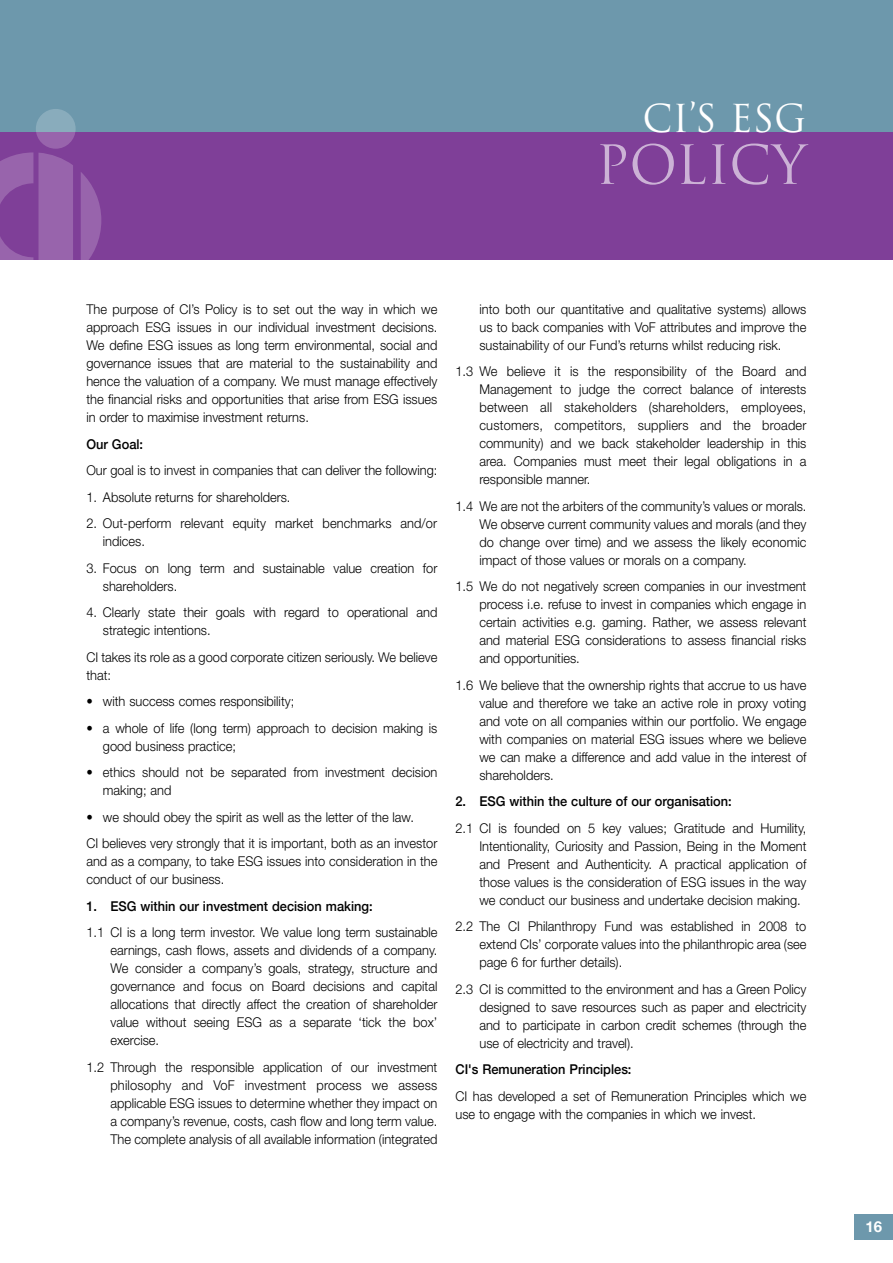
<style>
.page{position:relative;width:893px;height:1263px;background:#fff}
.page>*{position:absolute;margin:0;border:0;box-sizing:border-box;transform-origin:0 0}
.t1{font:52.5px "Trajan";color:#ccb2d6}
.t2{font:37.5px "Trajan";color:#fff}
.t3{font:700 15px "Helvetica Neue";color:#fff}
.t4{font:300 13.5px/18px "Helvetica Neue";color:#000;text-align:justify;scale:.95 1}
.t5{font:500 13.5px "Helvetica Neue";color:#000;scale:.95 1}
</style>
<div class="page">
<div style="left:855px;top:1214px;width:38px;height:25px;background:#6d98ac"></div>
<div style="left:0;top:132px;width:893px;height:127px;background:#7f3f98"></div>
<div style="left:0;top:0;width:893px;height:132px;background:#6d98ac"></div>
<div style="left:39px;top:153px;width:34px;height:106px;background:#9864ac"></div>
<svg style="left:36px;top:109px;width:40px;height:40px"></svg>
<svg style="left:0;top:152px;width:33px;height:107px"></svg>
<svg style="left:81px;top:172px;width:20px;height:87px"></svg>
<h2 class="t2" style="left:642px;top:95px;width:166px">CI’S ESG</h2>
<h1 class="t1" style="left:595px;top:133px;width:212px">POLICY</h1>
<p class="t4" style="left:86px;top:300px;width:371px">The purpose of CI’s Policy is to set out the way in which we approach ESG issues in our individual investment decisions.<br>We define ESG issues as long term environmental, social and governance issues that are material to the sustainability and hence the valuation of a company. We must manage effectively the financial risks and opportunities that arise from ESG issues in order to maximise investment returns.</p>
<p class="t5" style="left:86px;top:433px;width:61px">Our Goal:</p>
<p class="t4" style="left:86px;top:461px;width:371px">Our goal is to invest in companies that can deliver the following:</p>
<p class="t4" style="left:86px;top:487px;width:216px">1. Absolute returns for shareholders.</p>
<p class="t4" style="left:103px;top:514px;width:353px;text-indent:-16px">2. Out-perform relevant equity market benchmarks and/or indices.</p>
<p class="t4" style="left:103px;top:558px;width:354px;text-indent:-16px">3. Focus on long term and sustainable value creation for shareholders.</p>
<p class="t4" style="left:103px;top:603px;width:354px;text-indent:-16px">4. Clearly state their goals with regard to operational and strategic intentions.</p>
<p class="t4" style="left:86px;top:647px;width:371px">CI takes its role as a good corporate citizen seriously. We believe that:</p>
<p class="t4" style="left:86px;top:692px;width:220px">• with success comes responsibility;</p>
<p class="t4" style="left:103px;top:718px;width:354px;text-indent:-16px">• a whole of life (long term) approach to decision making is good business practice;</p>
<p class="t4" style="left:103px;top:763px;width:354px;text-indent:-16px">• ethics should not be separated from investment decision making; and</p>
<p class="t4" style="left:86px;top:803px;width:371px;line-height:26.5px">• we should obey the spirit as well as the letter of the law.<br>CI believes very strongly that it is important, both as an investor</p>
<p class="t4" style="left:86px;top:852px;width:371px">and as a company, to take ESG issues into consideration in the conduct of our business.</p>
<p class="t5" style="left:86px;top:895px;width:303px">1. ESG within our investment decision making:</p>
<p class="t4" style="left:110px;top:923px;width:346px;text-indent:-24px">1.1 CI is a long term investor. We value long term sustainable earnings, cash flows, assets and dividends of a company.<br>We consider a company’s goals, strategy, structure and governance and focus on Board decisions and capital allocations that directly affect the creation of shareholder value without seeing ESG as a separate ‘tick the box’ exercise.</p>
<p class="t4" style="left:110px;top:1057px;width:346px;text-indent:-24px">1.2 Through the responsible application of our investment philosophy and VoF investment process we assess applicable ESG issues to determine whether they impact on a company’s revenue, costs, cash flow and long term value.<br>The complete analysis of all available information (integrated</p>
<p class="t4" style="left:479px;top:300px;width:346px">into both our quantitative and qualitative systems) allows us to back companies with VoF attributes and improve the sustainability of our Fund’s returns whilst reducing risk.</p>
<p class="t4" style="left:479px;top:362px;width:346px;text-indent:-24px">1.3 We believe it is the responsibility of the Board and Management to judge the correct balance of interests between all stakeholders (shareholders, employees, customers, competitors, suppliers and the broader community) and we back stakeholder leadership in this area. Companies must meet their legal obligations in a responsible manner.</p>
<p class="t4" style="left:479px;top:497px;width:346px;text-indent:-24px">1.4 We are not the arbiters of the community’s values or morals.<br>We observe current community values and morals (and they do change over time) and we assess the likely economic impact of those values or morals on a company.</p>
<p class="t4" style="left:479px;top:577px;width:346px;text-indent:-24px">1.5 We do not negatively screen companies in our investment process i.e. refuse to invest in companies which engage in certain activities e.g. gaming. Rather, we assess relevant and material ESG considerations to assess financial risks and opportunities.</p>
<p class="t4" style="left:479px;top:676px;width:346px;text-indent:-24px">1.6 We believe that the ownership rights that accrue to us have value and therefore we take an active role in proxy voting and vote on all companies within our portfolio. We engage with companies on material ESG issues where we believe we can make a difference and add value in the interest of shareholders.</p>
<p class="t5" style="left:455px;top:791px;width:292px">2. ESG within the culture of our organisation:</p>
<p class="t4" style="left:479px;top:819px;width:346px;text-indent:-24px">2.1 CI is founded on 5 key values; Gratitude and Humility, Intentionality, Curiosity and Passion, Being in the Moment and Present and Authenticity. A practical application of those values is the consideration of ESG issues in the way we conduct our business and undertake decision making.</p>
<p class="t4" style="left:479px;top:917px;width:346px;text-indent:-24px">2.2 The CI Philanthropy Fund was established in 2008 to extend CIs’ corporate values into the philanthropic area (see page 6 for further details).</p>
<p class="t4" style="left:479px;top:980px;width:346px;text-indent:-24px">2.3 CI is committed to the environment and has a Green Policy designed to save resources such as paper and electricity and to participate in carbon credit schemes (through the use of electricity and travel).</p>
<p class="t5" style="left:455px;top:1059px;width:187px">CI's Remuneration Principles:</p>
<p class="t4" style="left:455px;top:1087px;width:371px">CI has developed a set of Remuneration Principles which we use to engage with the companies in which we invest.</p>
<p class="t3" style="left:865px;top:1214px;width:18px">16</p>
</div>
